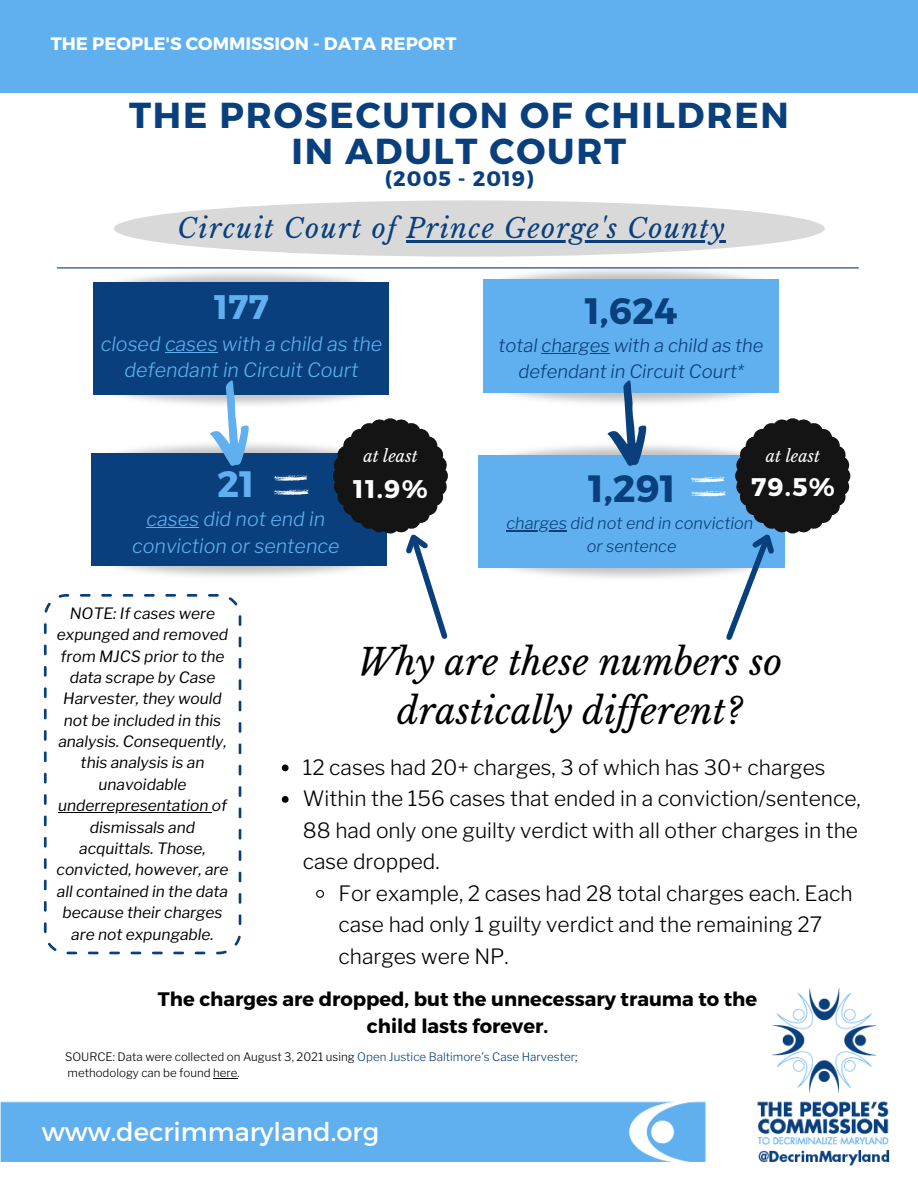
<style>
.page{position:relative;width:918px;height:1188px;background:#fff}
.page>*{position:absolute;margin:0;border:0;box-sizing:border-box;transform-origin:0 0}
.t1{font:700 37.95px "Montserrat";color:#093f7c}
.t2{font:700 36.75px "Montserrat";color:#093f7c}
.t3{font:700 36.75px "Montserrat";color:#60b0ef}
.t4{font:700 36.15px "Montserrat";letter-spacing:.05em;color:#093f7c}
.t5{font:italic 36px/49.5px "Libre Baskerville";color:#000;text-align:center}
.t6{font:700 34.05px "Montserrat";color:#60b0ef}
.t7{font:italic 27px "Libre Baskerville";letter-spacing:.05em;color:#093f7c}
.t8{font:25.8px "Montserrat";color:#fff}
.t9{font:700 25.5px "Montserrat";color:#fff}
.t10{font:300 21px/31.5px "Libre Franklin";color:#000}
.t11{font:700 21px "Montserrat";letter-spacing:.05em;color:#093f7c}
.t12{font:italic 300 19.65px/26.5px "Libre Franklin";color:#60b0ef;text-align:center}
.t13{font:700 19.5px/27px "Montserrat";color:#000;text-align:center}
.t14{font:italic 300 18.3px/25.5px "Libre Franklin";color:#093f7c;text-align:center}
.t15{font:700 18px "Montserrat";color:#fff}
.t16{font:italic 16.5px "Libre Baskerville";color:#fff}
.t17{font:italic 300 16.35px "Libre Franklin";color:#093f7c}
.t18{font:italic 15.6px/21.5px "Libre Franklin";color:#000;text-align:center}
.t19{font:300 11.55px "Libre Franklin";color:#000}
.s1{color:#093f7c}
</style>
<div class="page">
<svg style="left:44px;top:594px;width:197px;height:360px"></svg>
<hr style="left:58px;top:812px;width:154px;height:1px;background:#000">
<img style="left:0;top:988px;width:890px;height:178px">
<hr style="left:57px;top:267px;width:801px;height:1px;background:#093f7c">
<div style="left:114px;top:200px;width:711px;height:57px;background:#d9d9d9;border-radius:50%"></div>
<hr style="left:406px;top:241px;width:320px;height:2px;background:#093f7c">
<svg style="left:282px;top:764px;width:7px;height:7px"></svg>
<svg style="left:282px;top:796px;width:7px;height:7px"></svg>
<svg style="left:316px;top:890px;width:8px;height:8px"></svg>
<div style="left:0;top:0;width:918px;height:92px;background:#60b0ef"></div>
<img style="left:92px;top:443px;width:241px;height:11px">
<div style="left:92px;top:454px;width:295px;height:112px;background:#093f7c"></div>
<img style="left:94px;top:253px;width:295px;height:29px">
<div style="left:94px;top:282px;width:295px;height:113px;background:#093f7c"></div>
<hr style="left:165px;top:352px;width:53px;height:1px;background:#60b0ef">
<img style="left:483px;top:250px;width:295px;height:29px">
<div style="left:483px;top:279px;width:295px;height:114px;background:#60b0ef"></div>
<hr style="left:542px;top:353px;width:68px;height:1px;background:#093f7c">
<hr style="left:146px;top:527px;width:53px;height:1px;background:#60b0ef">
<div style="left:479px;top:455px;width:306px;height:113px;background:#60b0ef"></div>
<hr style="left:506px;top:530px;width:61px;height:1px;background:#093f7c">
<svg style="left:607px;top:380px;width:40px;height:86px"></svg>
<svg style="left:210px;top:380px;width:39px;height:86px"></svg>
<svg style="left:274px;top:475px;width:35px;height:20px"></svg>
<svg style="left:691px;top:418px;width:159px;height:222px"></svg>
<svg style="left:333px;top:418px;width:115px;height:221px"></svg>
<svg style="left:213px;top:1078px;width:25px;height:1px"></svg>
<p class="t15" style="left:51px;top:32px;width:407px">THE PEOPLE'S COMMISSION - DATA REPORT</p>
<p class="t4" style="left:129px;top:91px;width:661px">THE PROSECUTION OF CHILDREN</p>
<p class="t4" style="left:292px;top:127px;width:336px">IN ADULT COURT</p>
<p class="t11" style="left:385px;top:165px;width:150px">(2005 - 2019)</p>
<p class="t7" style="left:178px;top:212px;width:549px">Circuit Court of Prince George's County</p>
<p class="t6" style="left:214px;top:285px;width:56px">177</p>
<p class="t12" style="left:101px;top:331px;width:283px">closed cases with a child as the defendant in Circuit Court</p>
<p class="t14" style="left:499px;top:333px;width:266px">total charges with a child as the defendant in Circuit Court*</p>
<p class="t2" style="left:585px;top:287px;width:94px">1,624</p>
<p class="t3" style="left:217px;top:460px;width:39px">21</p>
<p class="t12" style="left:132px;top:506px;width:209px">cases did not end in conviction or sentence</p>
<p class="t16" style="left:363px;top:446px;width:56px">at least</p>
<p class="t9" style="left:353px;top:472px;width:76px">11.9%</p>
<p class="t16" style="left:766px;top:446px;width:56px">at least</p>
<p class="t1" style="left:588px;top:464px;width:89px">1,291</p>
<p class="t9" style="left:751px;top:470px;width:85px">79.5%</p>
<p class="t17" style="left:506px;top:513px;width:248px">charges did not end in conviction</p>
<p class="t17" style="left:587px;top:536px;width:91px">or sentence</p>
<p class="t18" style="left:57px;top:602px;width:173px">NOTE: If cases were expunged and removed from MJCS prior to the data scrape by Case<br>Harvester, they would not be included in this analysis. Consequently, this analysis is an unavoidable underrepresentation of dismissals and acquittals. Those, convicted, however, are all contained in the data because their charges are not expungable.</p>
<p class="t5" style="left:358px;top:638px;width:426px">Why are these numbers so drastically dif erent?</p>
<p class="t10" style="left:303px;top:751px;width:524px">12 cases had 20+ charges, 3 of which has 30+ charges</p>
<p class="t10" style="left:303px;top:783px;width:559px">Within the 156 cases that ended in a conviction/sentence,<br>88 had only one guilty verdict with all other charges in the case dropped.</p>
<p class="t10" style="left:339px;top:877px;width:516px">For example, 2 cases had 28 total charges each. Each case had only 1 guilty verdict and the remaining 27 charges were NP.</p>
<p class="t13" style="left:158px;top:984px;width:601px">The charges are dropped, but the unnecessary trauma to the child lasts forever.</p>
<p class="t19" style="left:65px;top:1050px;width:514px">SOURCE: Data were collected on August 3, 2021 using <span class="s1">Open Justice Baltimore’s Case Harvester</span>;</p>
<p class="t19" style="left:68px;top:1066px;width:174px">methodology can be found here.</p>
<p class="t8" style="left:42px;top:1115px;width:339px">www.decrimmaryland.org</p>
</div>
